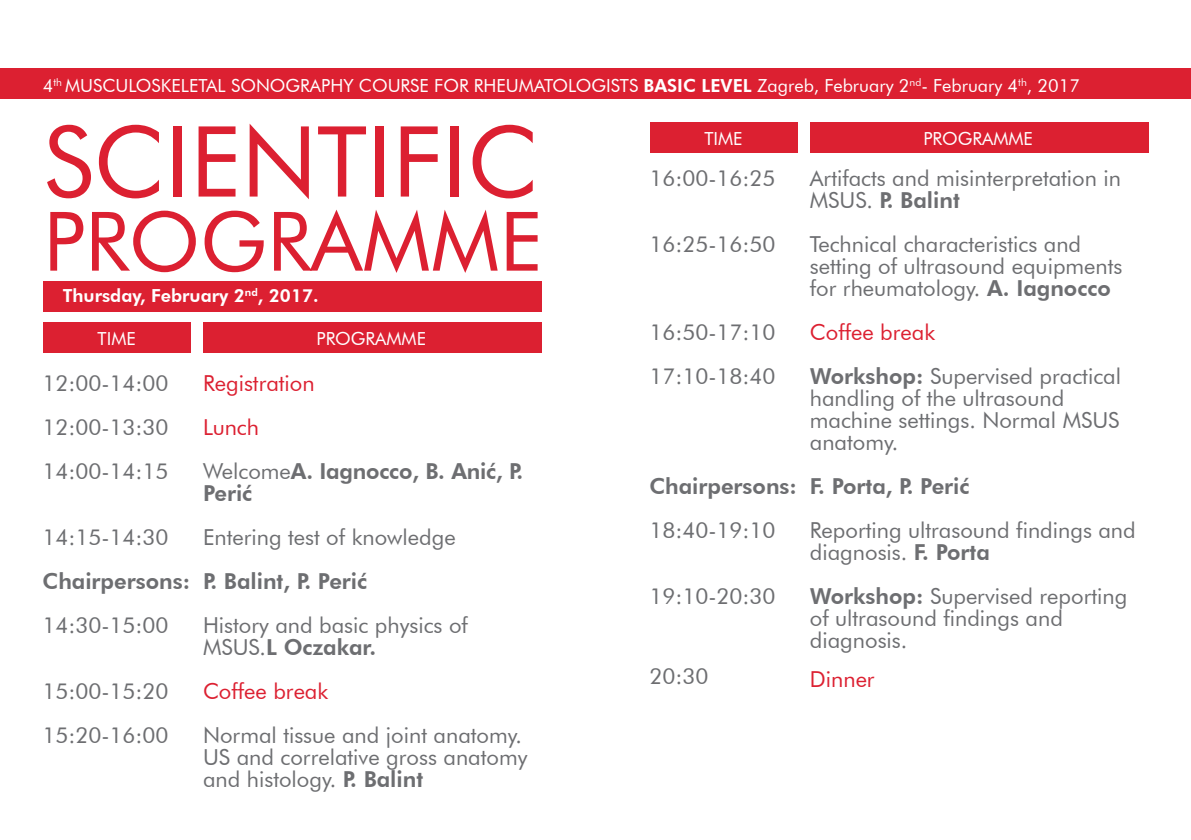
<style>
.page{position:relative;width:1191px;height:840px;background:#fff}
.page>*{position:absolute;margin:0;border:0;box-sizing:border-box;transform-origin:0 0}
.t1{font:98px "Futura BT";color:#dc2031}
.t2{font:82px "Futura BT";color:#dc2031}
.t3{font:22px/22px "Futura BT";color:#6d6e71}
.t4{font:800 22px/44px "Futura BT";color:#6d6e71}
.t5{font:22px "Futura BT";color:#dc2031}
.t6{font:18px "Futura BT";color:#fff}
.t7{font:800 18px "Futura BT";color:#fff}
.s1{font-weight:800}
.s2{font-weight:400;color:#dc2031}
.s3{font-weight:400}
.s4{color:#dc2031}
</style>
<div class="page">
<div style="left:0;top:68px;width:1191px;height:31px;background:#dc2031"></div>
<div style="left:43px;top:281px;width:498px;height:31px;background:#dc2031"></div>
<div style="left:43px;top:321px;width:147px;height:31px;background:#dc2031"></div>
<div style="left:203px;top:321px;width:338px;height:31px;background:#dc2031"></div>
<div style="left:649px;top:122px;width:148px;height:31px;background:#dc2031"></div>
<div style="left:810px;top:122px;width:338px;height:31px;background:#dc2031"></div>
<p class="t6" style="left:43px;top:74px;width:1038px">4<sup>th</sup> MUSCULOSKELETAL SONOGRAPHY COURSE FOR RHEUMATOLOGISTS <span class="s1">BASIC LEVEL</span> Zagreb, February 2<sup>nd</sup>- February 4<sup>th</sup>, 2017</p>
<h1 class="t1" style="left:43px;top:102px;width:496px">SCIENTIFIC</h1>
<h2 class="t2" style="left:43px;top:191px;width:500px">PROGRAMME</h2>
<p class="t7" style="left:63px;top:285px;width:257px">Thursday, February 2<sup>nd</sup>, 2017.</p>
<p class="t6" style="left:98px;top:327px;width:40px">TIME</p>
<p class="t6" style="left:316px;top:327px;width:111px">PROGRAMME</p>
<p class="t3" style="left:43px;top:360px;width:127px;line-height:44px;text-align:justify">12:00-14:00<br>12:00-13:30<br>14:00-14:15</p>
<p class="t3" style="left:43px;top:525px;width:127px">14:15-14:30</p>
<p class="t4" style="left:43px;top:558px;width:149px">Chairpersons:</p>
<p class="t3" style="left:43px;top:613px;width:127px">14:30-15:00</p>
<p class="t3" style="left:43px;top:668px;width:127px;line-height:44px">15:00-15:20<br>15:20-16:00</p>
<p class="t4" style="left:203px;top:360px;width:322px"><span class="s2">Registration<br>Lunch<br></span><span class="s3">Welcome</span>A. Iagnocco, B. Anić, P.</p>
<p class="t4" style="left:203px;top:470px;width:51px">Perić</p>
<p class="t3" style="left:203px;top:525px;width:254px">Entering test of knowledge</p>
<p class="t4" style="left:203px;top:558px;width:166px">P. Balint, P. Perić</p>
<p class="t3" style="left:203px;top:613px;width:266px">History and basic physics of<br>MSUS.<span class="s1">L Oczakar.</span></p>
<p class="t5" style="left:203px;top:677px;width:127px">Coffee break</p>
<p class="t3" style="left:203px;top:723px;width:326px">Normal tissue and joint anatomy.<br>US and correlative gross anatomy and histology. <span class="s1">P. Balint</span></p>
<p class="t6" style="left:704px;top:127px;width:40px">TIME</p>
<p class="t6" style="left:923px;top:127px;width:111px">PROGRAMME</p>
<p class="t3" style="left:649px;top:167px;width:127px">16:00-16:25</p>
<p class="t3" style="left:810px;top:167px;width:313px">Artifacts and misinterpretation in<br>MSUS. <span class="s1">P. Balint</span></p>
<p class="t3" style="left:810px;top:233px;width:314px">Technical characteristics and setting of ultrasound equipments for rheumatology. <span class="s1">A. Iagnocco</span></p>
<p class="t3" style="left:810px;top:310px;width:313px;line-height:44px"><span class="s4">Coffee break<br></span><span class="s1">Workshop:</span> Supervised practical</p>
<p class="t3" style="left:810px;top:387px;width:311px">handling of the ultrasound machine settings. Normal MSUS anatomy.</p>
<p class="t4" style="left:810px;top:464px;width:161px">F. Porta, P. Perić</p>
<p class="t3" style="left:810px;top:519px;width:327px">Reporting ultrasound findings and diagnosis. <span class="s1">F. Porta</span></p>
<p class="t3" style="left:810px;top:585px;width:319px"><span class="s1">Workshop:</span> Supervised reporting of ultrasound findings and diagnosis.</p>
<p class="t5" style="left:810px;top:665px;width:66px">Dinner</p>
<p class="t3" style="left:649px;top:233px;width:127px">16:25-16:50</p>
<p class="t3" style="left:649px;top:310px;width:127px;line-height:44px">16:50-17:10<br>17:10-18:40</p>
<p class="t4" style="left:649px;top:464px;width:149px">Chairpersons:</p>
<p class="t3" style="left:649px;top:519px;width:127px">18:40-19:10</p>
<p class="t3" style="left:649px;top:585px;width:127px">19:10-20:30</p>
<p class="t3" style="left:649px;top:664px;width:60px">20:30</p>
</div>
